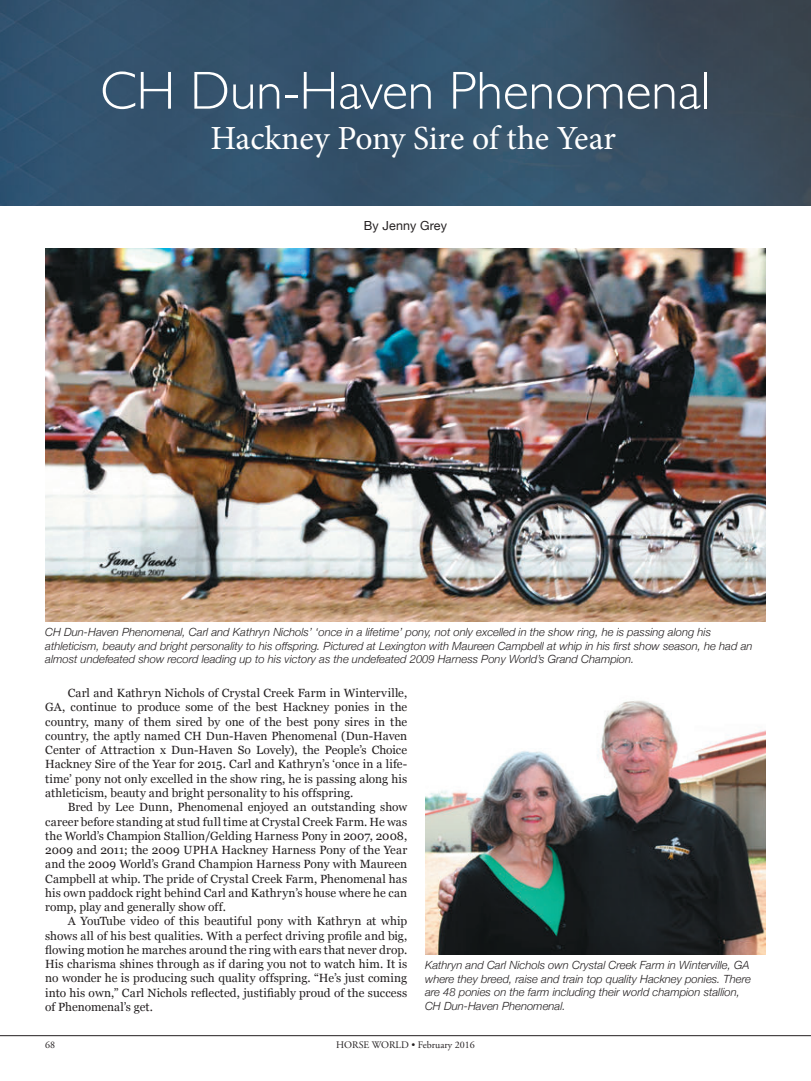
<style>
.page{position:relative;width:811px;height:1081px;background:#fff}
.page>*{position:absolute;margin:0;border:0;box-sizing:border-box;transform-origin:0 0}
.t1{font:300 53.75px "Gill Sans";color:#fff}
.t2{font:33.75px "Minion Pro";letter-spacing:-.005em;color:#fff}
.t3{font:12.5px "Helvetica Neue";letter-spacing:.01em;color:#231f20}
.t4{font:11.88px/14.2px "Georgia";letter-spacing:.005em;color:#231f20;text-align:justify}
.t5{font:italic 300 11.25px/13.5px "Helvetica Neue";color:#231f20}
.t6{font:10px "Adobe Garamond Pro";color:#231f20}
</style>
<div class="page">
<img style="left:0;top:0;width:810px;height:205px">
<hr style="left:0;top:1035px;width:810px;height:1px;background:#231f20">
<img style="left:45px;top:249px;width:720px;height:372px">
<img style="left:425px;top:701px;width:340px;height:253px">
<h1 class="t1" style="left:100px;top:59px;width:612px">CH Dun-Haven Phenomenal</h1>
<h2 class="t2" style="left:210px;top:116px;width:407px">Hackney Pony Sire of the Year</h2>
<p class="t3" style="left:364px;top:218px;width:84px">By Jenny Grey</p>
<p class="t5" style="left:45px;top:625px;width:708px">CH Dun-Haven Phenomenal, Carl and Kathryn Nichols’ ‘once in a lifetime’ pony, not only excelled in the show ring, he is passing along his athleticism, beauty and bright personality to his offspring. Pictured at Lexington with Maureen Campbell at whip in his first show season, he had an almost undefeated show record leading up to his victory as the undefeated 2009 Harness Pony World’s Grand Champion.</p>
<p class="t4" style="left:45px;top:685px;width:363px;text-indent:23px">Carl and Kathryn Nichols of Crystal Creek Farm in Winterville, GA, continue to produce some of the best Hackney ponies in the country, many of them sired by one of the best pony sires in the country, the aptly named CH Dun-Haven Phenomenal (Dun-Haven Center of Attraction x Dun-Haven So Lovely), the People’s Choice Hackney Sire of the Year for 2015. Carl and Kathryn’s ‘once in a life&shy;time’ pony not only excelled in the show ring, he is passing along his athleticism, beauty and bright personality to his offspring.</p>
<p class="t4" style="left:45px;top:799px;width:363px;text-indent:23px">Bred by Lee Dunn, Phenomenal enjoyed an outstanding show career before standing at stud full time at Crystal Creek Farm. He was the World’s Champion Stallion/Gelding Harness Pony in 2007, 2008, 2009 and 2011; the 2009 UPHA Hackney Harness Pony of the Year and the 2009 World’s Grand Champion Harness Pony with Maureen Campbell at whip. The pride of Crystal Creek Farm, Phenomenal has his own paddock right behind Carl and Kathryn’s house where he can romp, play and generally show off.</p>
<p class="t4" style="left:45px;top:913px;width:363px;text-indent:23px">A YouTube video of this beautiful pony with Kathryn at whip shows all of his best qualities. With a perfect driving profile and big, flowing motion he marches around the ring with ears that never drop.<br>His charisma shines through as if daring you not to watch him. It is no wonder he is producing such quality offspring. “He’s just coming into his own,” Carl Nichols reflected, justifiably proud of the success of Phenomenal’s get.</p>
<p class="t5" style="left:425px;top:958px;width:327px">Kathryn and Carl Nichols own Crystal Creek Farm in Winterville, GA where they breed, raise and train top quality Hackney ponies. There are 48 ponies on the farm including their world champion stallion, CH Dun-Haven Phenomenal.</p>
<p class="t6" style="left:45px;top:1038px;width:11px">68</p>
<p class="t6" style="left:336px;top:1038px;width:140px">HORSE WORLD • February 2016</p>
</div>
